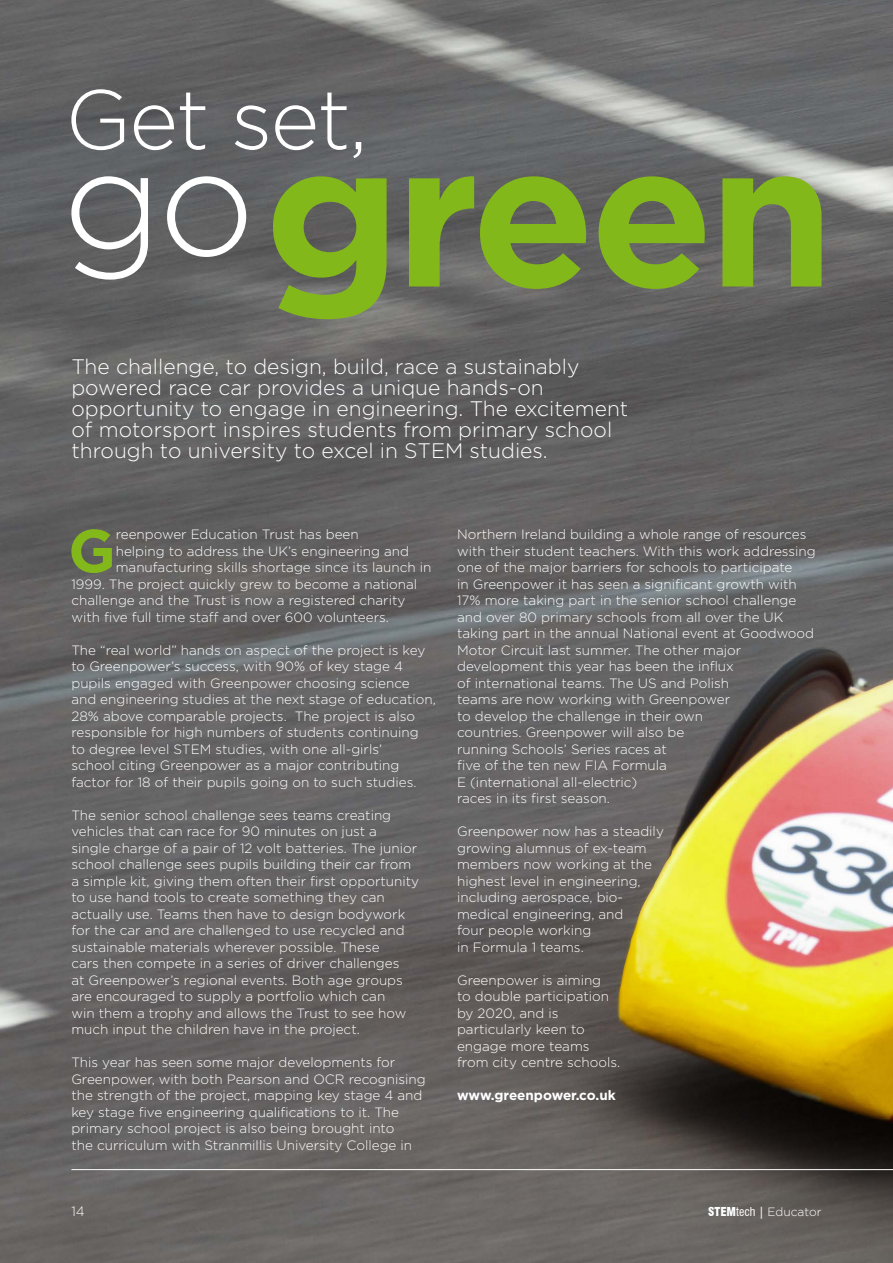
<style>
.page{position:relative;width:893px;height:1263px;background:#fff}
.page>*{position:absolute;margin:0;border:0;box-sizing:border-box;transform-origin:0 0}
.t1{font:700 60.6px "Gotham";color:#83b81a}
.t2{font:300 21px/21px "Gotham";color:#fff}
.t3{font:300 13.5px/16.5px "Gotham";color:#fff}
.t4{font:700 13.5px "Gotham";color:#fff}
.t5{font:300 12px "Gotham";color:#fff}
.s1{font-family:"Swiss 721 BT";font-weight:900;font-stretch:condensed}
.s2{font-family:"Swiss 721 BT";font-weight:400;font-stretch:condensed}
</style>
<div class="page">
<img style="left:0;top:0;width:893px;height:1263px">
<svg style="left:273px;top:176px;width:548px;height:143px"></svg>
<svg style="left:71px;top:89px;width:290px;height:69px"></svg>
<hr style="left:71px;top:1169px;width:822px;height:1px;background:#fff">
<img style="left:619px;top:649px;width:274px;height:470px">
<svg style="left:71px;top:176px;width:175px;height:104px"></svg>
<p class="t2" style="left:71px;top:356px;width:558px">The challenge, to design, build, race a sustainably powered race car provides a unique hands-on opportunity to engage in engineering. The excitement of motorsport inspires students from primary school through to university to excel in STEM studies.</p>
<h1 class="t1" style="left:68px;top:511px;width:49px">G</h1>
<p class="t3" style="left:116px;top:526px;width:244px">reenpower Education Trust has been</p>
<p class="t3" style="left:116px;top:542px;width:295px">helping to address the UK’s engineering and</p>
<p class="t3" style="left:116px;top:559px;width:317px">manufacturing skills shortage since its launch in</p>
<p class="t3" style="left:71px;top:575px;width:347px">1999. The project quickly grew to become a national</p>
<p class="t3" style="left:71px;top:592px;width:335px">challenge and the Trust is now a registered charity</p>
<p class="t3" style="left:71px;top:608px;width:319px">with five full time staff and over 600 volunteers.</p>
<p class="t3" style="left:71px;top:641px;width:366px">The “real world” hands on aspect of the project is key to Greenpower’s success, with 90% of key stage 4 pupils engaged with Greenpower choosing science and engineering studies at the next stage of education, 28% above comparable projects. The project is also responsible for high numbers of students continuing<br>to degree level STEM studies, with one all-girls’<br>school citing Greenpower as a major contributing factor for 18 of their pupils going on to such studies.</p>
<p class="t3" style="left:71px;top:806px;width:349px">The senior school challenge sees teams creating vehicles that can race for 90 minutes on just a<br>single charge of a pair of 12 volt batteries. The junior school challenge sees pupils building their car from a simple kit, giving them often their first opportunity to use hand tools to create something they can actually use. Teams then have to design bodywork for the car and are challenged to use recycled and sustainable materials wherever possible. These<br>cars then compete in a series of driver challenges<br>at Greenpower’s regional events. Both age groups are encouraged to supply a portfolio which can<br>win them a trophy and allows the Trust to see how much input the children have in the project.</p>
<p class="t3" style="left:71px;top:1054px;width:356px">This year has seen some major developments for Greenpower, with both Pearson and OCR recognising the strength of the project, mapping key stage 4 and key stage five engineering qualifications to it. The primary school project is also being brought into<br>the curriculum with Stranmillis University College in</p>
<p class="t3" style="left:457px;top:526px;width:360px">Northern Ireland building a whole range of resources with their student teachers. With this work addressing one of the major barriers for schools to participate<br>in Greenpower it has seen a significant growth with 17% more taking part in the senior school challenge and over 80 primary schools from all over the UK taking part in the annual National event at Goodwood Motor Circuit last summer. The other major development this year has been the influx<br>of international teams. The US and Polish<br>teams are now working with Greenpower<br>to develop the challenge in their own<br>countries. Greenpower will also be<br>running Schools’ Series races at<br>five of the ten new FIA Formula<br>E (international all-electric)<br>races in its first season.</p>
<p class="t3" style="left:457px;top:823px;width:208px">Greenpower now has a steadily growing alumnus of ex-team members now working at the highest level in engineering, including aerospace, bio&shy;medical engineering, and<br>four people working<br>in Formula 1 teams.</p>
<p class="t3" style="left:457px;top:971px;width:165px">Greenpower is aiming<br>to double participation by 2020, and is particularly keen to engage more teams from city centre schools.</p>
<p class="t4" style="left:457px;top:1086px;width:160px">www.greenpower.co.uk</p>
<p class="t3" style="left:71px;top:1202px;width:15px">14</p>
<p class="t5" style="left:708px;top:1204px;width:115px"><span class="s1">STEM</span><span class="s2">tech |</span> Educator</p>
</div>
